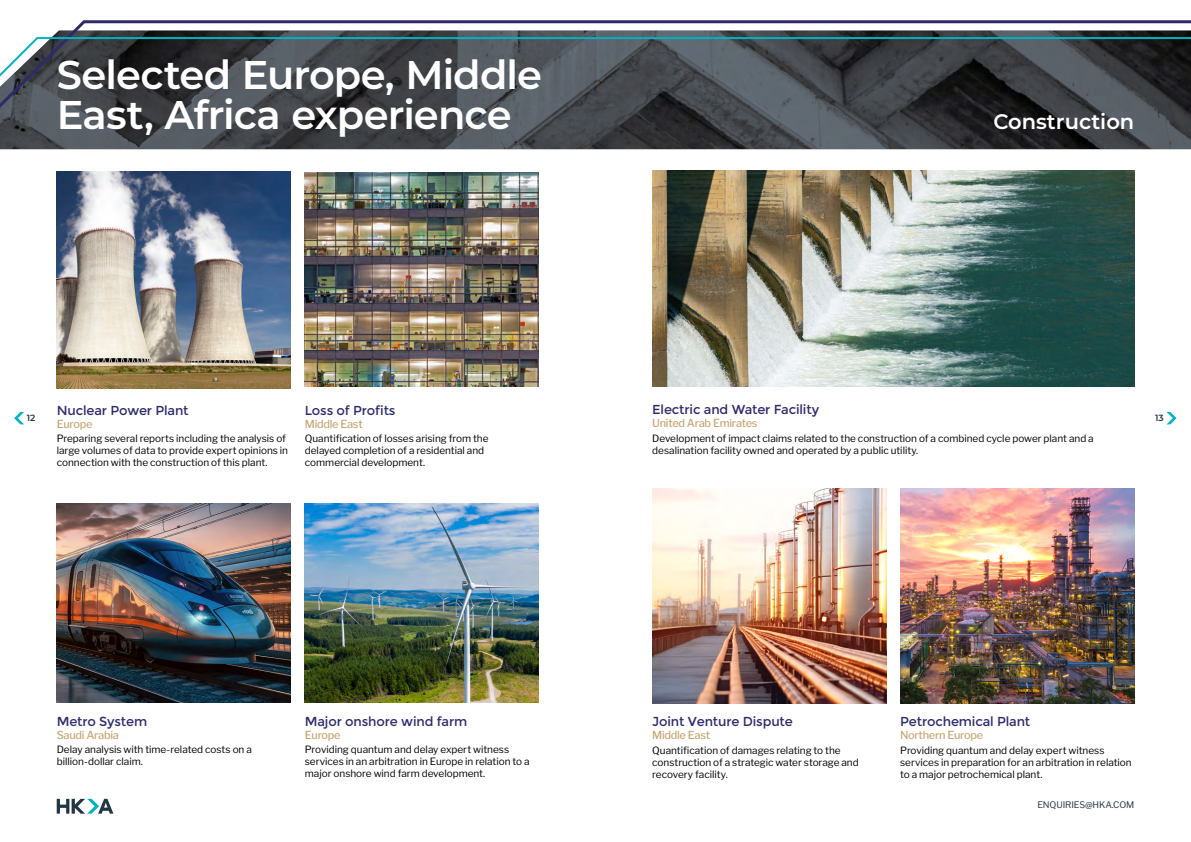
<style>
.page{position:relative;width:1191px;height:842px;background:#fff}
.page>*{position:absolute;margin:0;border:0;box-sizing:border-box;transform-origin:0 0}
.t1{font:600 40px/40px "Montserrat";letter-spacing:-.02em;color:#fff}
.t2{font:600 21px "Montserrat";color:#fff}
.t3{font:13px "Montserrat";letter-spacing:-.01em;color:#2e2b6b}
.t4{font:500 11px "Libre Franklin";letter-spacing:-.025em;color:#c6a775}
.t5{font:10px/12px "Libre Franklin";color:#000}
.t6{font:9px "Libre Franklin";letter-spacing:-.01em;color:#243642}
.t7{font:600 9px "Montserrat";color:#243642}
</style>
<div class="page">
<img style="left:0;top:127px;width:1191px;height:22px">
<svg style="left:53px;top:20px;width:1138px;height:16px"></svg>
<svg style="left:0;top:36px;width:1191px;height:91px;background:#41484d"></svg>
<img style="left:57px;top:503px;width:234px;height:200px">
<img style="left:652px;top:170px;width:482px;height:216px">
<img style="left:305px;top:172px;width:234px;height:215px">
<img style="left:57px;top:171px;width:234px;height:217px">
<img style="left:652px;top:489px;width:234px;height:214px">
<img style="left:305px;top:503px;width:234px;height:200px">
<img style="left:900px;top:489px;width:234px;height:214px">
<svg style="left:57px;top:799px;width:56px;height:15px"></svg>
<svg style="left:14px;top:412px;width:10px;height:12px"></svg>
<svg style="left:1166px;top:412px;width:10px;height:12px"></svg>
<h1 class="t1" style="left:57px;top:53px;width:487px">Selected Europe, Middle<br>East, Africa experience</h1>
<h2 class="t2" style="left:993px;top:107px;width:142px">Construction</h2>
<h3 class="t3" style="left:652px;top:402px;width:168px">Electric and Water Facility</h3>
<p class="t4" style="left:652px;top:416px;width:107px">United Arab Emirates</p>
<p class="t5" style="left:652px;top:432px;width:443px">Development of impact claims related to the construction of a combined cycle power plant and a desalination facility owned and operated by a public utility.</p>
<h3 class="t3" style="left:305px;top:402px;width:92px">Loss of Profits</h3>
<p class="t4" style="left:305px;top:417px;width:59px">Middle East</p>
<p class="t5" style="left:305px;top:433px;width:185px">Quantification of losses arising from the delayed completion of a residential and commercial development.</p>
<h3 class="t3" style="left:57px;top:402px;width:134px">Nuclear Power Plant</h3>
<p class="t4" style="left:57px;top:417px;width:37px">Europe</p>
<p class="t5" style="left:57px;top:433px;width:233px">Preparing several reports including the analysis of large volumes of data to provide expert opinions in connection with the construction of this plant.</p>
<p class="t7" style="left:27px;top:411px;width:10px">12</p>
<p class="t7" style="left:1155px;top:411px;width:10px">13</p>
<h3 class="t3" style="left:57px;top:713px;width:92px">Metro System</h3>
<p class="t4" style="left:57px;top:728px;width:64px">Saudi Arabia</p>
<p class="t5" style="left:57px;top:744px;width:197px">Delay analysis with time-related costs on a billion-dollar claim.</p>
<h3 class="t3" style="left:305px;top:713px;width:164px">Major onshore wind farm</h3>
<p class="t4" style="left:305px;top:728px;width:37px">Europe</p>
<p class="t5" style="left:305px;top:744px;width:226px">Providing quantum and delay expert witness services in an arbitration in Europe in relation to a major onshore wind farm development.</p>
<h3 class="t3" style="left:652px;top:714px;width:142px">Joint Venture Dispute</h3>
<p class="t4" style="left:652px;top:728px;width:59px">Middle East</p>
<p class="t5" style="left:652px;top:744px;width:208px">Quantification of damages relating to the construction of a strategic water storage and recovery facility.</p>
<h3 class="t3" style="left:900px;top:714px;width:132px">Petrochemical Plant</h3>
<p class="t4" style="left:900px;top:728px;width:85px">Northern Europe</p>
<p class="t5" style="left:900px;top:744px;width:233px">Providing quantum and delay expert witness services in preparation for an arbitration in relation to a major petrochemical plant.</p>
<p class="t6" style="left:1037px;top:799px;width:98px">ENQUIRIES@HKA.COM</p>
</div>
